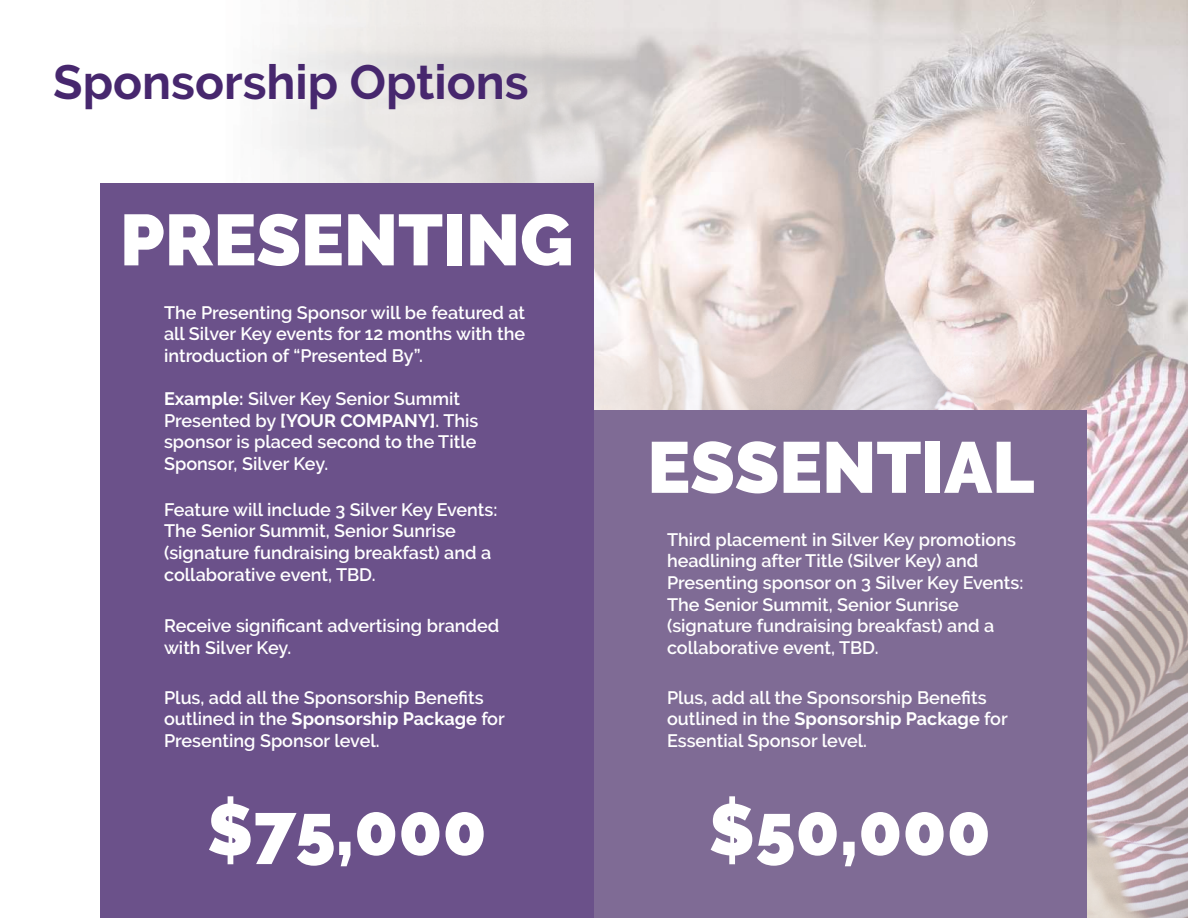
<style>
.page{position:relative;width:1188px;height:918px;background:#fff}
.page>*{position:absolute;margin:0;border:0;box-sizing:border-box;transform-origin:0 0}
.t1{font:900 72px "Raleway";color:#fff}
.t2{font:700 48px "Raleway";color:#47276e}
.t3{font:600 18px/21.6px "Raleway";color:#fff}
.s1{font-weight:700}
</style>
<div class="page">
<img style="left:272px;top:0;width:916px;height:918px">
<div style="left:581px;top:410px;width:505px;height:508px;background:#7f6b95"></div>
<div style="left:100px;top:183px;width:493px;height:735px;background:#6b518a"></div>
<h2 class="t2" style="left:53px;top:60px;width:477px">Sponsorship Options</h2>
<h1 class="t1" style="left:120px;top:207px;width:455px">PRESENTING</h1>
<p class="t3" style="left:164px;top:303px;width:363px;text-align:justify">The Presenting Sponsor will be featured at all Silver Key events for 12 months with the introduction of ìPresented Byî.</p>
<p class="t3" style="left:164px;top:390px;width:316px"><span class="s1">Example:</span> Silver Key Senior Summit<br>Presented by <span class="s1">[YOUR COMPANY]</span>. This sponsor is placed second to the Title<br>Sponsor, Silver Key.</p>
<p class="t3" style="left:164px;top:500px;width:335px">Feature will include 3 Silver Key Events:<br>The Senior Summit, Senior Sunrise (signature fundraising breakfast) and a collaborative event, TBD.</p>
<p class="t3" style="left:164px;top:615px;width:337px">Receive significant advertising branded with Silver Key.</p>
<p class="t3" style="left:164px;top:687px;width:342px">Plus, add all the Sponsorship Benefits outlined in the <span class="s1">Sponsorship Package</span> for<br>Presenting Sponsor level.</p>
<h1 class="t1" style="left:207px;top:796px;width:282px">$75,000</h1>
<h1 class="t1" style="left:647px;top:434px;width:388px">ESSENTIAL</h1>
<p class="t3" style="left:667px;top:530px;width:358px">Third placement in Silver Key promotions headlining after Title (Silver Key) and Presenting sponsor on 3 Silver Key Events:<br>The Senior Summit, Senior Sunrise (signature fundraising breakfast) and a collaborative event, TBD.</p>
<p class="t3" style="left:667px;top:687px;width:342px">Plus, add all the Sponsorship Benefits outlined in the <span class="s1">Sponsorship Package</span> for<br>Essential Sponsor level.</p>
<h1 class="t1" style="left:708px;top:796px;width:284px">$50,000</h1>
</div>
